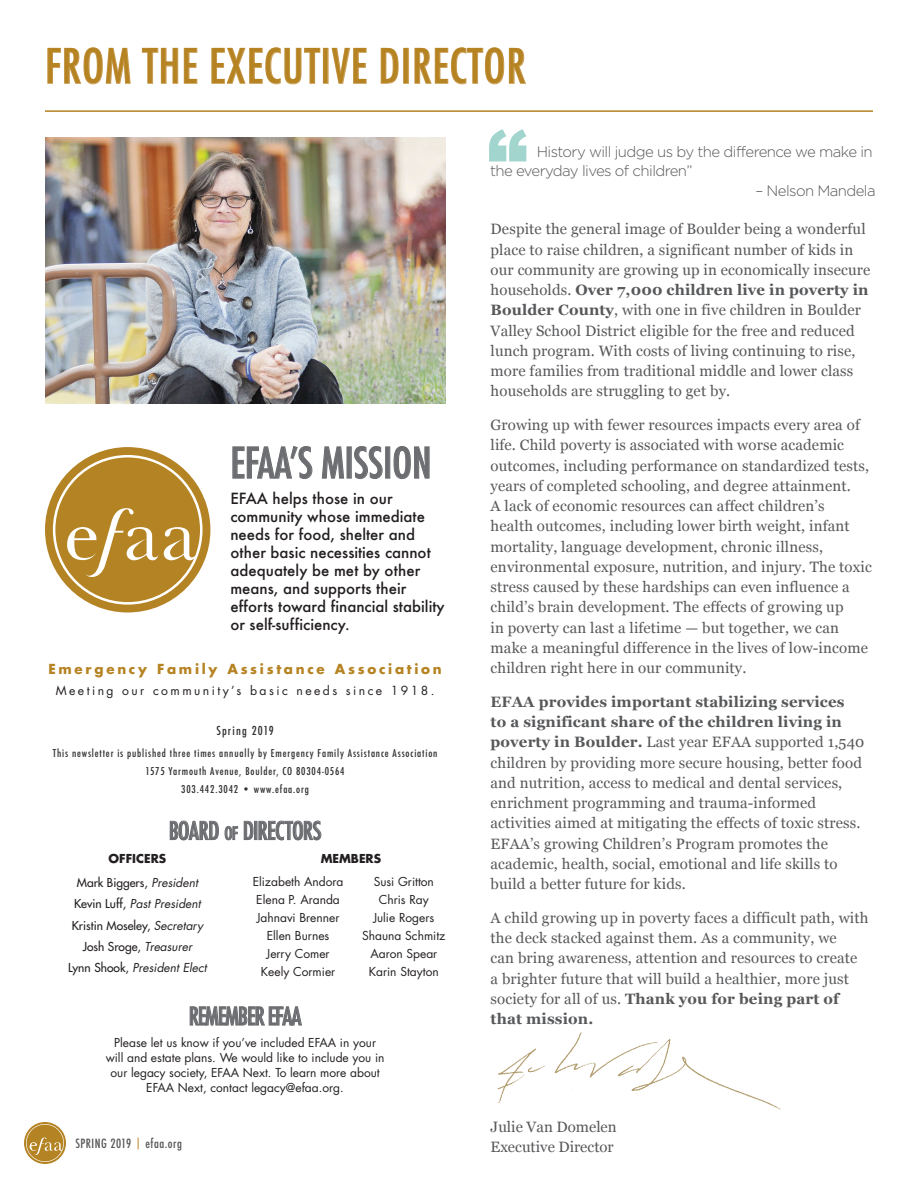
<style>
.page{position:relative;width:918px;height:1188px;background:#fff}
.page>*{position:absolute;margin:0;border:0;box-sizing:border-box;transform-origin:0 0}
.t1{font:condensed 46.5px "Futura Std";letter-spacing:.02em;color:#b68322}
.t2{font:condensed 41.4px "Futura Std";color:#6c6d70}
.t3{font:condensed 24.3px "Futura Std";letter-spacing:-.02em;color:#6c6d70}
.t4{font:condensed 24.3px "Futura Std";letter-spacing:-.04em;color:#6c6d70}
.t5{font:15px/20.2px "Georgia";letter-spacing:.01em;color:#57585a}
.t6{font:500 15px/18.1px "Futura";color:#231f20}
.t7{font:300 15px/19.5px "Gotham";letter-spacing:-.04em;color:#57585a}
.t8{font:700 13.5px "Futura Std";letter-spacing:.2em;color:#b68322}
.t9{font:500 condensed 12.45px "Futura";letter-spacing:.04em;color:#57585a}
.t10{font:12.15px "Futura Std";letter-spacing:.2em;color:#231f20}
.t11{font:12px/18px "Futura Std";color:#231f20;text-align:center}
.t12{font:500 12px/21.3px "Futura Std";color:#231f20;text-align:center}
.t13{font:500 condensed 12px "Futura";letter-spacing:.1em;color:#312f30}
.t14{font:700 12px "Futura Std";color:#231f20}
.t15{font:500 condensed 10.5px/18px "Futura";letter-spacing:.08em;color:#312f30;text-align:center}
.s1{font-size:17.25px}
.s2{font-weight:700}
.s3{font-weight:400;font-style:italic}
.s4{color:#c89b50}
</style>
<div class="page">
<img style="left:497px;top:1032px;width:284px;height:78px">
<svg style="left:45px;top:447px;width:165px;height:166px"></svg>
<hr style="left:45px;top:110px;width:828px;height:2px;background:#b68322">
<img style="left:45px;top:138px;width:400px;height:266px">
<svg style="left:232px;top:446px;width:80px;height:33px"></svg>
<svg style="left:322px;top:446px;width:22px;height:33px"></svg>
<div style="left:347px;top:447px;width:5px;height:31px;border:1px solid #6c6d70"></div>
<svg style="left:354px;top:446px;width:29px;height:33px"></svg>
<div style="left:385px;top:447px;width:5px;height:31px;border:1px solid #6c6d70"></div>
<svg style="left:394px;top:446px;width:36px;height:33px"></svg>
<svg style="left:190px;top:1006px;width:112px;height:19px"></svg>
<svg style="left:47px;top:47px;width:84px;height:37px"></svg>
<svg style="left:142px;top:48px;width:36px;height:36px"></svg>
<svg style="left:184px;top:48px;width:13px;height:36px"></svg>
<svg style="left:211px;top:47px;width:109px;height:37px"></svg>
<div style="left:323px;top:48px;width:5px;height:36px;border:1px solid #d1a766"></div>
<svg style="left:332px;top:48px;width:35px;height:36px"></svg>
<svg style="left:381px;top:48px;width:18px;height:36px"></svg>
<div style="left:404px;top:48px;width:5px;height:36px;border:1px solid #d1a766"></div>
<svg style="left:415px;top:47px;width:111px;height:37px"></svg>
<svg style="left:24px;top:1122px;width:42px;height:42px"></svg>
<svg style="left:170px;top:820px;width:49px;height:20px"></svg>
<svg style="left:225px;top:826px;width:13px;height:14px"></svg>
<svg style="left:244px;top:821px;width:9px;height:19px"></svg>
<div style="left:254px;top:821px;width:3px;height:19px;border:1px solid #6c6d70"></div>
<svg style="left:259px;top:821px;width:62px;height:19px"></svg>
<svg style="left:489px;top:129px;width:37px;height:32px"></svg>
<h1 class="t1" style="left:45px;top:38px;width:482px">FROM THE EXECUTIVE DIRECTOR</h1>
<h2 class="t2" style="left:230px;top:438px;width:203px">EFAA’S MISSION</h2>
<p class="t6" style="left:230px;top:489px;width:216px">EFAA helps those in our community whose immediate needs for food, shelter and other basic necessities cannot adequately be met by other means, and supports their efforts toward financial stability or self-sufficiency.</p>
<p class="t8" style="left:48px;top:660px;width:395px">Emergency Family Assistance Association</p>
<p class="t10" style="left:56px;top:683px;width:380px">Meeting our community’s basic needs since 1918.</p>
<p class="t13" style="left:216px;top:723px;width:59px">Spring 2019</p>
<p class="t15" style="left:53px;top:745px;width:386px">This newsletter is published three times annually by Emergency Family Assistance Association<br>1575 Yarmouth Avenue, Boulder, CO 80304-0564<br>303.442.3042 • www.efaa.org</p>
<h3 class="t3" style="left:169px;top:816px;width:154px">BOARD <span class="s1">OF</span> DIRECTORS</h3>
<p class="t12" style="left:77px;top:846px;width:123px;line-height:24.3px"><span class="s2">OFFICERS<br></span>Mark Biggers, <span class="s3">President</span></p>
<p class="t12" style="left:68px;top:893px;width:140px">Kevin Luff, <span class="s3">Past President<br></span>Kristin Moseley, <span class="s3">Secretary<br></span>Josh Sroge, <span class="s3">Treasurer<br></span>Lynn Shook, <span class="s3">President Elect</span></p>
<p class="t14" style="left:321px;top:850px;width:62px">MEMBERS</p>
<p class="t11" style="left:253px;top:873px;width:92px">Elizabeth Andora<br>Elena P. Aranda<br>Jahnavi Brenner<br>Ellen Burnes<br>Jerry Comer<br>Keely Cormier</p>
<p class="t11" style="left:362px;top:873px;width:85px">Susi Gritton<br>Chris Ray<br>Julie Rogers<br>Shauna Schmitz<br>Aaron Spear<br>Karin Stayton</p>
<h3 class="t4" style="left:189px;top:1002px;width:114px">REMEMBER EFAA</h3>
<p class="t11" style="left:106px;top:1035px;width:280px;line-height:15px">Please let us know if you’ve included EFAA in your will and estate plans. We would like to include you in our legacy society, EFAA Next. To learn more about EFAA Next, contact legacy@efaa.org.</p>
<p class="t9" style="left:75px;top:1135px;width:108px">SPRING 2019 <span class="s4">|</span> efaa.org</p>
<p class="t7" style="left:490px;top:142px;width:384px;text-indent:47px">History will judge us by the difference we make in the everyday lives of children”</p>
<p class="t7" style="left:755px;top:181px;width:122px">– Nelson Mandela</p>
<p class="t5" style="left:491px;top:218px;width:381px">Despite the general image of Boulder being a wonderful place to raise children, a significant number of kids in our community are growing up in economically insecure households. <span class="s2">Over 7,000 children live in poverty in Boulder County</span>, with one in five children in Boulder Valley School District eligible for the free and reduced lunch program. With costs of living continuing to rise, more families from traditional middle and lower class households are struggling to get by.</p>
<p class="t5" style="left:491px;top:414px;width:383px">Growing up with fewer resources impacts every area of life. Child poverty is associated with worse academic outcomes, including performance on standardized tests, years of completed schooling, and degree attainment.<br>A lack of economic resources can affect children’s<br>health outcomes, including lower birth weight, infant mortality, language development, chronic illness, environmental exposure, nutrition, and injury. The toxic stress caused by these hardships can even influence a child’s brain development. The effects of growing up<br>in poverty can last a lifetime — but together, we can make a meaningful difference in the lives of low-income children right here in our community.</p>
<p class="t5" style="left:491px;top:691px;width:375px"><span class="s2">EFAA provides important stabilizing services<br>to a significant share of the children living in poverty in Boulder.</span> Last year EFAA supported 1,540 children by providing more secure housing, better food and nutrition, access to medical and dental services, enrichment programming and trauma-informed activities aimed at mitigating the effects of toxic stress.<br>EFAA’s growing Children’s Program promotes the academic, health, social, emotional and life skills to build a better future for kids.</p>
<p class="t5" style="left:491px;top:907px;width:379px">A child growing up in poverty faces a difficult path, with the deck stacked against them. As a community, we<br>can bring awareness, attention and resources to create a brighter future that will build a healthier, more just society for all of us. <span class="s2">Thank you for being part of that mission.</span></p>
<p class="t5" style="left:491px;top:1116px;width:128px">Julie Van Domelen<br>Executive Director</p>
</div>
